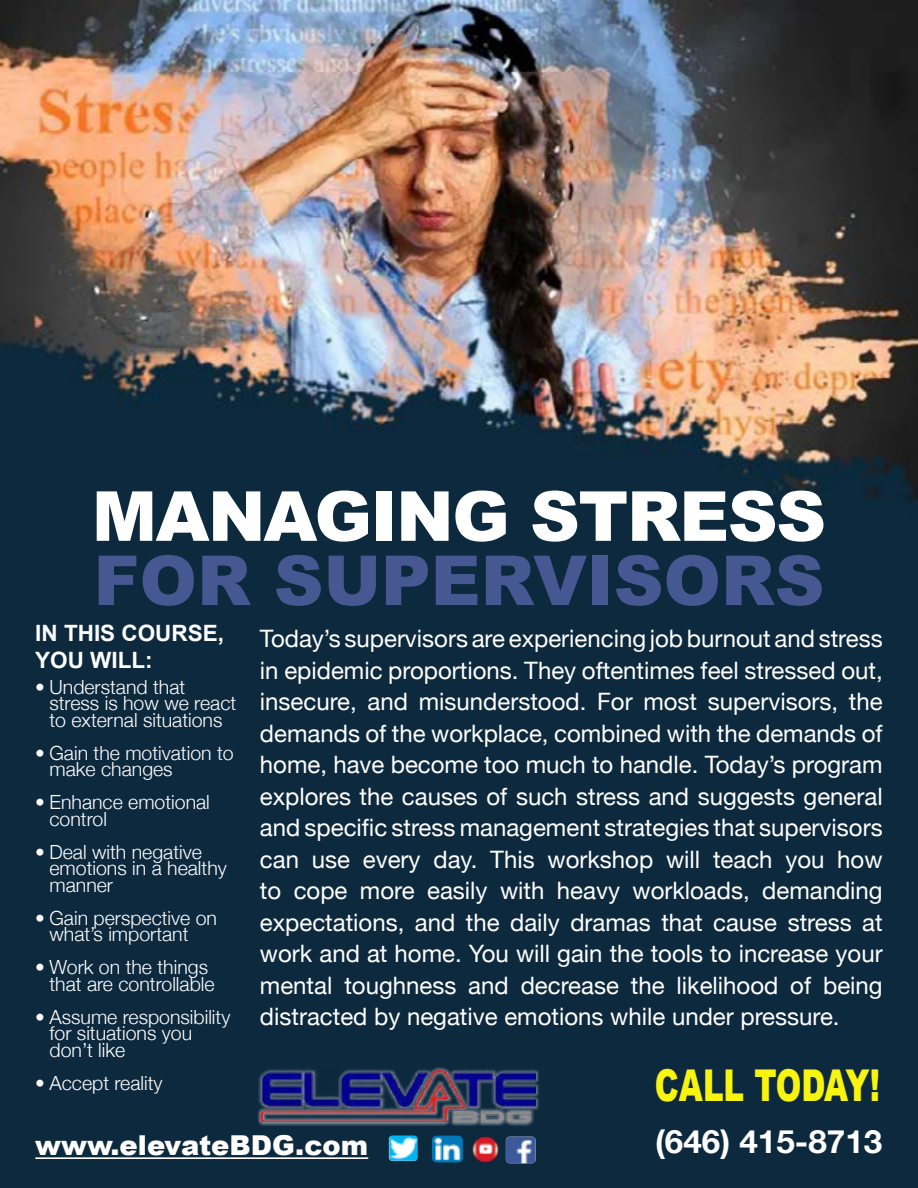
<style>
.page{position:relative;width:918px;height:1188px;background:#fff}
.page>*{position:absolute;margin:0;border:0;box-sizing:border-box;transform-origin:0 0}
.t1{font:900 69px "Arial";letter-spacing:-.02em;color:#fff}
.t2{font:900 69px "Arial";color:#465792}
.t3{font:900 43.8px "Arial";color:#f7f410;scale:.7 1}
.t4{font:700 32.1px "Helvetica Neue";color:#fff;scale:1.04 1}
.t5{font:900 27.45px "Arial";color:#fff}
.t6{font:24px/31.5px "Helvetica Neue";color:#fff;text-align:justify}
.t7{font:700 22.5px/27px "Arial";color:#fff}
.t8{font:300 19.5px/16.5px "Helvetica Neue";color:#fff}
</style>
<div class="page">
<img style="left:0;top:0;width:918px;height:1188px">
<svg style="left:257px;top:1067px;width:282px;height:59px;background:#2f4658"></svg>
<img style="left:260px;top:1070px;width:276px;height:52px">
<hr style="left:35px;top:1157px;width:333px;height:2px;background:#fff">
<img style="left:506px;top:1137px;width:30px;height:26px">
<img style="left:432px;top:1136px;width:31px;height:26px">
<img style="left:389px;top:1136px;width:29px;height:25px">
<img style="left:471px;top:1135px;width:29px;height:29px">
<h1 class="t1" style="left:92px;top:466px;width:736px">MANAGING STRESS</h1>
<h1 class="t2" style="left:94px;top:530px;width:732px">FOR SUPERVISORS</h1>
<p class="t7" style="left:35px;top:620px;width:190px">IN THIS COURSE,<br>YOU WILL:</p>
<p class="t8" style="left:50px;top:677px;width:188px;text-indent:-14px">• Understand that stress is how we react to external situations</p>
<p class="t8" style="left:50px;top:743px;width:186px;text-indent:-14px">• Gain the motivation to make changes</p>
<p class="t8" style="left:50px;top:792px;width:162px;text-indent:-14px">• Enhance emotional control</p>
<p class="t8" style="left:50px;top:842px;width:179px;text-indent:-14px">• Deal with negative emotions in a healthy manner</p>
<p class="t8" style="left:50px;top:908px;width:169px;text-indent:-14px">• Gain perspective on what’s important</p>
<p class="t8" style="left:50px;top:957px;width:167px;text-indent:-14px">• Work on the things that are controllable</p>
<p class="t8" style="left:50px;top:1007px;width:182px;text-indent:-14px">• Assume responsibility for situations you don’t like</p>
<p class="t8" style="left:35px;top:1073px;width:129px">• Accept reality</p>
<p class="t6" style="left:260px;top:624px;width:624px">Today’s supervisors are experiencing job burnout and stress in epidemic proportions. They oftentimes feel stressed out, insecure, and misunderstood. For most supervisors, the demands of the workplace, combined with the demands of home, have become too much to handle. Today’s program explores the causes of such stress and suggests general and specific stress management strategies that supervisors can use every day. This workshop will teach you how to cope more easily with heavy workloads, demanding expectations, and the daily dramas that cause stress at work and at home. You will gain the tools to increase your mental toughness and decrease the likelihood of being distracted by negative emotions while under pressure.</p>
<h2 class="t3" style="left:655px;top:1054px;width:323px">CALL TODAY!</h2>
<p class="t5" style="left:35px;top:1125px;width:334px">www.elevateBDG.com</p>
<h3 class="t4" style="left:655px;top:1116px;width:220px">(646) 415-8713</h3>
</div>
